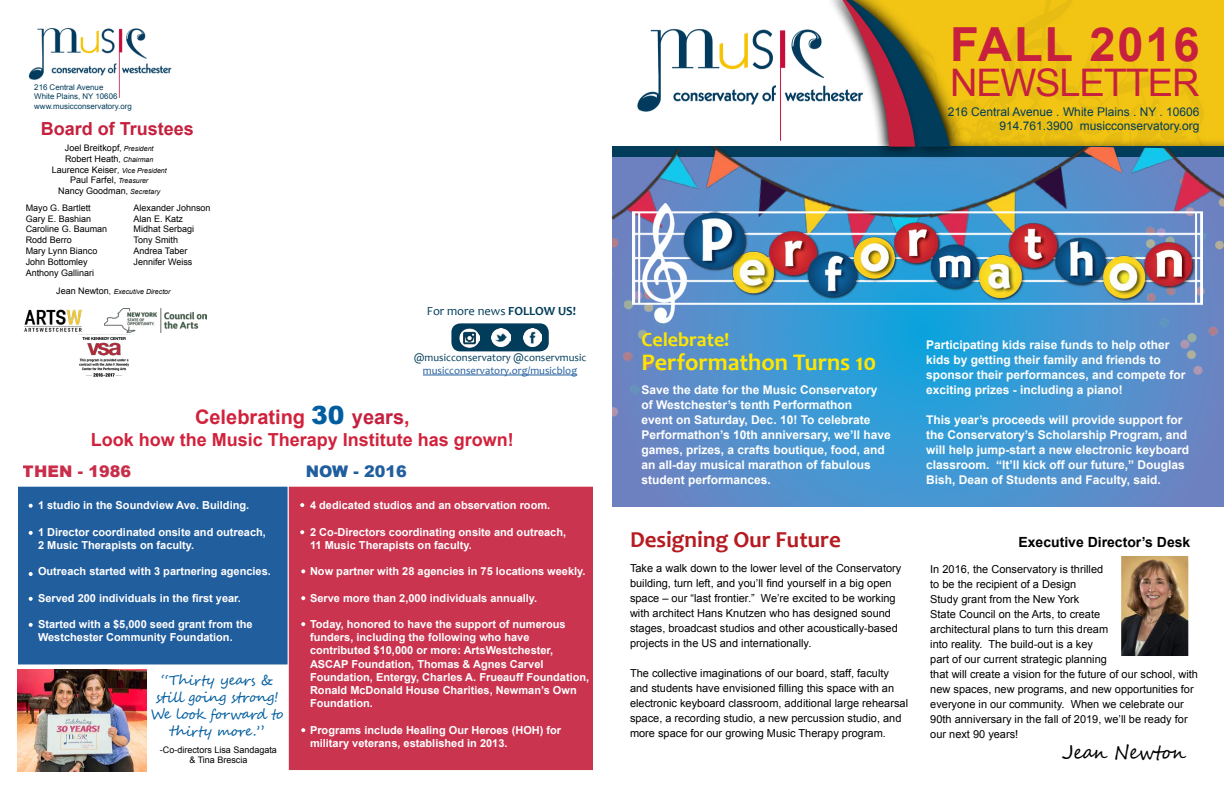
<style>
.page{position:relative;width:1224px;height:792px;background:#fff}
.page>*{position:absolute;margin:0;border:0;box-sizing:border-box;transform-origin:0 0}
.t1{font:700 47px "Arial";letter-spacing:.04em;color:#c6203e}
.t2{font:38px "Arial";letter-spacing:-.03em;color:#c6203e}
.t3{font:700 24px "Candara";color:#ffe600}
.t4{font:700 23px "Candara";color:#b51b20}
.t5{font:700 20px "Arial";color:#d1223c}
.t6{font:700 20px "Candara";color:#ffe600}
.t7{font:19px "Segoe Script";letter-spacing:-.03em;color:#000}
.t8{font:700 18px "Arial";color:#d1223c}
.Content{font:700 18px "Arial";color:#c5203e}
.t9{font:900 16px "Arial";color:#c5203e}
.t10{font:900 16px "Arial";color:#215e9e}
.t11{font:14px/16.8px "Segoe Script";letter-spacing:-.03em;color:#005da0;text-align:center}
.t12{font:700 14px "Arial";color:#000}
.t13{font:12.5px "Candara";color:#013c5a}
.t14{font:700 12px/15px "Arial";color:#fff}
.t15{font:12px "Arial";color:#013c5a}
.t16{font:11px/15px "Arial";color:#000}
.t17{font:700 11px/13.2px "Arial";color:#fff}
.t18{font:10.8px "Candara";color:#013c5a}
.t19{font:10.8px "Candara";color:#215e9e}
.Content-2{font:9px "Arial";color:#000}
.t20{font:7.9px "Arial";color:#013c5a}
.t21{font:italic 7px "Arial";color:#000}
.s1{font-size:8px}
.s2{font-style:italic;font-size:7px}
.s3{font-style:normal;font-size:9px}
.s4{font-style:normal;font-size:8px}
.s5{font-weight:700}
.s6{font-weight:900;font-size:25px;color:#005da0}
.s7{color:#c5203e}
</style>
<div class="page">
<svg style="left:612px;top:325px;width:612px;height:182px;background:#4794cf"></svg>
<img style="left:612px;top:279px;width:55px;height:171px">
<img style="left:1134px;top:266px;width:90px;height:115px">
<div style="left:1206px;top:0;width:18px;height:144px;background:#f2c514"></div>
<img style="left:637px;top:29px;width:188px;height:99px">
<img style="left:28px;top:28px;width:144px;height:70px">
<img style="left:968px;top:0;width:238px;height:144px">
<div style="left:830px;top:0;width:138px;height:162px;background:#000;opacity:.75"></div>
<div style="left:825px;top:0;width:95px;height:158px;background:#000;opacity:.75"></div>
<svg style="left:837px;top:0;width:113px;height:144px"></svg>
<div style="left:17px;top:486px;width:272px;height:179px;background:#215e9e"></div>
<div style="left:288px;top:486px;width:306px;height:285px;background:#ca344f;border:1px solid #fff"></div>
<img style="left:611px;top:128px;width:324px;height:151px">
<img style="left:929px;top:144px;width:295px;height:122px">
<img style="left:633px;top:203px;width:569px;height:122px">
<div style="left:451px;top:323px;width:98px;height:28px;background:#013c5a;border-radius:9px"></div>
<img style="left:459px;top:329px;width:20px;height:18px">
<img style="left:491px;top:328px;width:19px;height:19px">
<img style="left:523px;top:329px;width:18px;height:17px">
<hr style="left:423px;top:375px;width:154px;height:1px;background:#215e9e">
<img style="left:17px;top:669px;width:130px;height:102px">
<svg style="left:300px;top:503px;width:4px;height:4px"></svg>
<svg style="left:300px;top:530px;width:4px;height:4px"></svg>
<svg style="left:301px;top:569px;width:4px;height:4px"></svg>
<svg style="left:301px;top:596px;width:4px;height:4px"></svg>
<svg style="left:301px;top:622px;width:4px;height:4px"></svg>
<svg style="left:301px;top:728px;width:4px;height:4px"></svg>
<svg style="left:29px;top:623px;width:4px;height:4px"></svg>
<svg style="left:29px;top:597px;width:4px;height:4px"></svg>
<svg style="left:29px;top:572px;width:4px;height:4px"></svg>
<svg style="left:29px;top:531px;width:4px;height:4px"></svg>
<svg style="left:29px;top:504px;width:4px;height:4px"></svg>
<img style="left:1122px;top:557px;width:65px;height:98px">
<div style="left:1115px;top:550px;width:79px;height:112px;border:6px solid #fff"></div>
<img style="left:24px;top:309px;width:58px;height:26px">
<img style="left:104px;top:308px;width:102px;height:24px">
<img style="left:79px;top:334px;width:50px;height:43px">
<p class="t20" style="left:34px;top:82px;width:71px">216 Central Avenue</p>
<p class="t20" style="left:34px;top:91px;width:85px">White Plains, NY 10606</p>
<p class="t20" style="left:34px;top:101px;width:99px">www.musicconservatory.org</p>
<p class="Content" style="left:41px;top:117px;width:155px">Board of Trustees</p>
<p class="Content-2" style="left:65px;top:142px;width:90px">Joel Breitkopf<span class="s1">,</span> <span class="s2">President</span></p>
<p class="Content-2" style="left:65px;top:153px;width:90px">Robert Heath<span class="s1">,</span> <span class="s2">Chairman</span></p>
<p class="Content-2" style="left:52px;top:164px;width:116px">Laurence Keiser<span class="s1">,</span> <span class="s2">Vice President</span></p>
<p class="Content-2" style="left:70px;top:174px;width:80px">Paul Farfel, <span class="s2">Treasurer</span></p>
<p class="Content-2" style="left:58px;top:185px;width:103px">Nancy Goodman<span class="s1">,</span> <span class="s2">Secretary</span></p>
<p class="Content-2" style="left:26px;top:202px;width:67px">Mayo G. Bartlett</p>
<p class="Content-2" style="left:26px;top:212px;width:67px">Gary E. Bashian</p>
<p class="Content-2" style="left:26px;top:223px;width:83px">Caroline G. Bauman</p>
<p class="Content-2" style="left:26px;top:234px;width:48px">Rodd Berro</p>
<p class="Content-2" style="left:26px;top:245px;width:73px">Mary Lynn Bianco</p>
<p class="Content-2" style="left:26px;top:256px;width:64px">John Bottomley</p>
<p class="Content-2" style="left:26px;top:266px;width:70px">Anthony Gallinari</p>
<p class="Content-2" style="left:134px;top:202px;width:79px">Alexander Johnson</p>
<p class="Content-2" style="left:134px;top:212px;width:51px">Alan E. Katz</p>
<p class="Content-2" style="left:134px;top:223px;width:62px">Midhat Serbagi</p>
<p class="Content-2" style="left:134px;top:234px;width:46px">Tony Smith</p>
<p class="Content-2" style="left:134px;top:245px;width:55px">Andrea Taber</p>
<p class="Content-2" style="left:134px;top:256px;width:60px">Jennifer Weiss</p>
<p class="t21" style="left:56px;top:287px;width:116px"><span class="s3">Jean Newton</span><span class="s4">,</span> Executive Director</p>
<p class="t13" style="left:427px;top:304px;width:150px">For more news <span class="s5">FOLLOW US!</span></p>
<p class="t18" style="left:414px;top:351px;width:174px">@musicconservatory @conservmusic</p>
<p class="t19" style="left:423px;top:364px;width:156px">musicconservatory.org/musicblog</p>
<p class="t5" style="left:195px;top:404px;width:216px">Celebrating <span class="s6">30</span> <span class="s7">years</span>,</p>
<p class="t8" style="left:91px;top:427px;width:425px">Look how the Music Therapy Institute has grown!</p>
<h3 class="t9" style="left:23px;top:460px;width:110px">THEN - 1986</h3>
<p class="t10" style="left:306px;top:460px;width:103px">NOW - 2016</p>
<p class="t17" style="left:38px;top:499px;width:213px">1 studio in the Soundview Ave. Building.</p>
<p class="t17" style="left:38px;top:526px;width:229px">1 Director coordinated onsite and outreach,</p>
<p class="t17" style="left:38px;top:539px;width:158px">2 Music Therapists on faculty.</p>
<p class="t17" style="left:38px;top:565px;width:234px">Outreach started with 3 partnering agencies.</p>
<p class="t17" style="left:38px;top:592px;width:204px">Served 200 individuals in the first year.</p>
<p class="t17" style="left:38px;top:618px;width:216px">Started with a $5,000 seed grant from the<br>Westchester Community Foundation.</p>
<p class="t11" style="left:156px;top:672px;width:124px">“Thirty years &amp; still going strong!</p>
<p class="t11" style="left:151px;top:706px;width:134px">We look forward to thirty more.”</p>
<p class="Content-2" style="left:160px;top:743px;width:119px">-Co-directors Lisa Sandagata</p>
<p class="Content-2" style="left:189px;top:754px;width:60px">&amp; Tina Brescia</p>
<p class="t17" style="left:310px;top:499px;width:242px">4 dedicated studios and an observation room.</p>
<p class="t17" style="left:310px;top:526px;width:258px">2 Co-Directors coordinating onsite and outreach,</p>
<p class="t17" style="left:310px;top:539px;width:163px">11 Music Therapists on faculty.</p>
<p class="t17" style="left:310px;top:565px;width:277px">Now partner with 28 agencies in 75 locations weekly.</p>
<p class="t17" style="left:310px;top:592px;width:229px">Serve more than 2,000 individuals annually.</p>
<p class="t17" style="left:310px;top:618px;width:281px">Today, honored to have the support of numerous funders, including the following who have contributed $10,000 or more: ArtsWestchester, ASCAP Foundation, Thomas &amp; Agnes Carvel Foundation, Entergy, Charles A. Frueauff Foundation, Ronald McDonald House Charities, Newman’s Own Foundation.</p>
<p class="t17" style="left:310px;top:724px;width:253px">Programs include Healing Our Heroes (HOH) for military veterans, established in 2013.</p>
<p class="t1" style="left:950px;top:13px;width:251px">FALL 2016</p>
<p class="t2" style="left:950px;top:58px;width:251px">NEWSLETTER</p>
<p class="t15" style="left:948px;top:104px;width:253px">216 Central Avenue . White Plains . NY . 10606</p>
<p class="t15" style="left:1000px;top:118px;width:201px">914.761.3900 musicconservatory.org</p>
<p class="t6" style="left:642px;top:327px;width:89px">Celebrate!</p>
<p class="t3" style="left:642px;top:348px;width:236px">Performathon Turns 10</p>
<p class="t14" style="left:642px;top:382px;width:251px">Save the date for the Music Conservatory of Westchester’s tenth Performathon<br>event on Saturday, Dec. 10! To celebrate Performathon’s 10th anniversary, we’ll have games, prizes, a crafts boutique, food, and an all-day musical marathon of fabulous student performances.</p>
<p class="t4" style="left:630px;top:525px;width:212px">Designing Our Future</p>
<p class="t16" style="left:630px;top:561px;width:273px">Take a walk down to the lower level of the Conservatory building, turn left, and you’ll find yourself in a big open space – our “last frontier.” We’re excited to be working with architect Hans Knutzen who has designed sound stages, broadcast studios and other acoustically-based projects in the US and internationally.</p>
<p class="t16" style="left:630px;top:666px;width:280px">The collective imaginations of our board, staff, faculty and students have envisioned filling this space with an electronic keyboard classroom, additional large rehearsal space, a recording studio, a new percussion studio, and more space for our growing Music Therapy program.</p>
<p class="t14" style="left:926px;top:337px;width:261px">Participating kids raise funds to help other kids by getting their family and friends to sponsor their performances, and compete for exciting prizes - including a piano!</p>
<p class="t14" style="left:926px;top:412px;width:264px">This year’s proceeds will provide support for the Conservatory’s Scholarship Program, and will help jump-start a new electronic keyboard classroom. “It’ll kick off our future,” Douglas Bish, Dean of Students and Faculty, said.</p>
<p class="t12" style="left:1018px;top:533px;width:173px">Executive Director’s Desk</p>
<p class="t16" style="left:930px;top:562px;width:269px">In 2016, the Conservatory is thrilled<br>to be the recipient of a Design<br>Study grant from the New York<br>State Council on the Arts, to create<br>architectural plans to turn this dream<br>into reality. The build-out is a key<br>part of our current strategic planning<br>that will create a vision for the future of our school, with new spaces, new programs, and new opportunities for everyone in our community. When we celebrate our 90th anniversary in the fall of 2019, we’ll be ready for our next 90 years!</p>
<p class="t7" style="left:1062px;top:737px;width:126px">Jean Newton</p>
</div>
